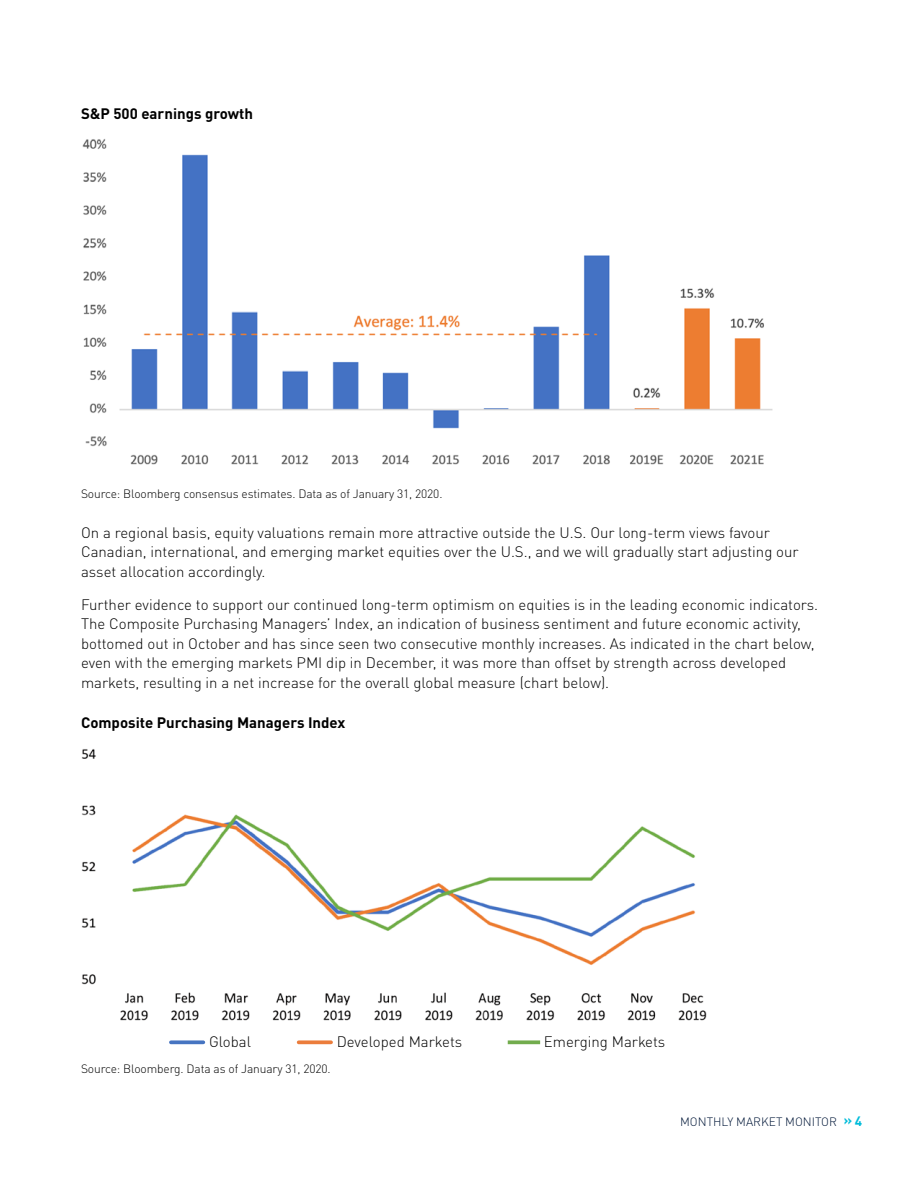
<style>
.page{position:relative;width:918px;height:1188px;background:#fff}
.page>*{position:absolute;margin:0;border:0;box-sizing:border-box;transform-origin:0 0}
.t1{font:300 15px/19.5px "DIN Pro";color:#000}
.t2{font:700 15px "DIN Pro";color:#000}
.t3{font:300 12px "DIN Pro";letter-spacing:-.01em;color:#000}
.t4{font:300 12px "DIN Pro";color:#001738}
.s1{font-weight:700;font-size:13.5px;color:#00bcda}
</style>
<div class="page">
<img style="left:82px;top:139px;width:691px;height:326px">
<img style="left:81px;top:749px;width:626px;height:272px">
<svg style="left:171px;top:1040px;width:32px;height:4px"></svg>
<svg style="left:299px;top:1040px;width:32px;height:4px"></svg>
<svg style="left:508px;top:1040px;width:32px;height:4px"></svg>
<p class="t2" style="left:81px;top:102px;width:174px">S&amp;P 500 earnings growth</p>
<p class="t3" style="left:81px;top:485px;width:363px">Source: Bloomberg consensus estimates. Data as of January 31, 2020.</p>
<p class="t1" style="left:81px;top:522px;width:719px">On a regional basis, equity valuations remain more attractive outside the U.S. Our long-term views favour<br>Canadian, international, and emerging market equities over the U.S., and we will gradually start adjusting our asset allocation accordingly.</p>
<p class="t1" style="left:81px;top:594px;width:739px">Further evidence to support our continued long-term optimism on equities is in the leading economic indicators.<br>The Composite Purchasing Managers’ Index, an indication of business sentiment and future economic activity, bottomed out in October and has since seen two consecutive monthly increases. As indicated in the chart below, even with the emerging markets PMI dip in December, it was more than offset by strength across developed markets, resulting in a net increase for the overall global measure (chart below).</p>
<p class="t2" style="left:81px;top:711px;width:266px">Composite Purchasing Managers Index</p>
<p class="t1" style="left:209px;top:1031px;width:44px">Global</p>
<p class="t1" style="left:337px;top:1031px;width:127px">Developed Markets</p>
<p class="t1" style="left:544px;top:1031px;width:123px">Emerging Markets</p>
<p class="t3" style="left:81px;top:1059px;width:251px">Source: Bloomberg. Data as of January 31, 2020.</p>
<p class="t4" style="left:680px;top:1113px;width:184px">MONTHLY MARKET MONITOR <span class="s1">» 4</span></p>
</div>
